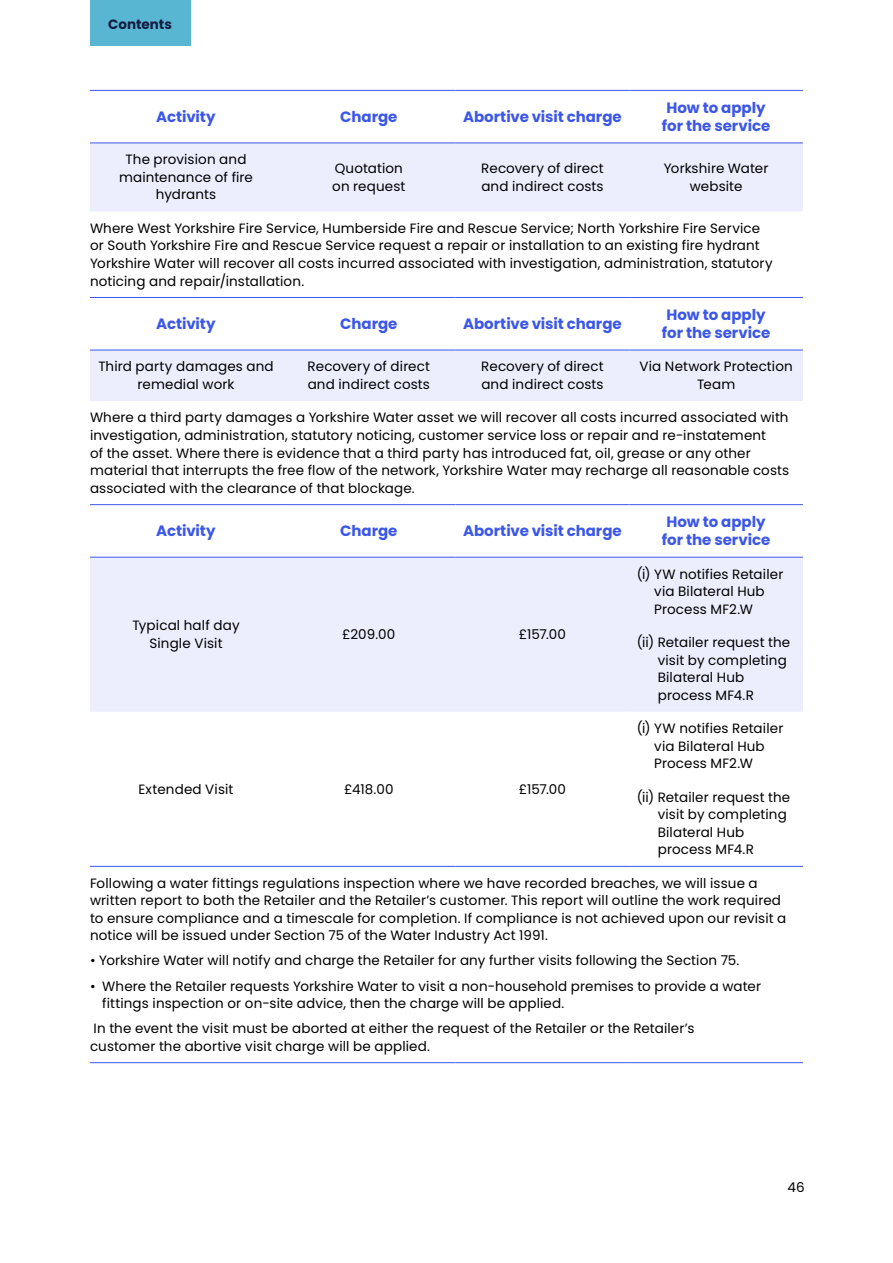
<style>
.page{position:relative;width:893px;height:1263px;background:#fff}
.page>*{position:absolute;margin:0;border:0;box-sizing:border-box;transform-origin:0 0}
.TABLE_-_Headings_-_Centred{font:700 15px/18px "Poppins";letter-spacing:-.005em;color:#3c57e8;text-align:center}
.P_-_Bodycopy9_2024{font:13.5px/17.5px "Poppins";letter-spacing:.01em;color:#000}
.Body_copy_9pt_2020_centered{font:13.5px/17.5px "Poppins";letter-spacing:.01em;color:#000;text-align:center}
.t1{font:700 13.5px "Poppins";color:#121c42}
</style>
<div class="page">
<svg style="left:90px;top:144px;width:713px;height:568px"></svg>
<hr style="left:281px;top:298px;width:2px;height:52px;background:#fff">
<hr style="left:455px;top:298px;width:1px;height:52px;background:#fff">
<hr style="left:628px;top:298px;width:2px;height:52px;background:#fff">
<hr style="left:281px;top:505px;width:2px;height:52px;background:#fff">
<hr style="left:455px;top:505px;width:1px;height:52px;background:#fff">
<hr style="left:628px;top:505px;width:2px;height:52px;background:#fff">
<hr style="left:90px;top:1062px;width:192px;height:1px;background:#3c57e8">
<hr style="left:282px;top:1062px;width:174px;height:1px;background:#3c57e8">
<hr style="left:456px;top:1062px;width:173px;height:1px;background:#3c57e8">
<hr style="left:629px;top:1062px;width:174px;height:1px;background:#3c57e8">
<hr style="left:90px;top:90px;width:192px;height:1px;background:#3c57e8">
<hr style="left:282px;top:90px;width:174px;height:1px;background:#3c57e8">
<hr style="left:456px;top:90px;width:173px;height:1px;background:#3c57e8">
<hr style="left:629px;top:90px;width:174px;height:1px;background:#3c57e8">
<hr style="left:90px;top:297px;width:192px;height:1px;background:#3c57e8">
<hr style="left:282px;top:297px;width:174px;height:1px;background:#3c57e8">
<hr style="left:456px;top:297px;width:173px;height:1px;background:#3c57e8">
<hr style="left:629px;top:297px;width:174px;height:1px;background:#3c57e8">
<hr style="left:90px;top:504px;width:192px;height:1px;background:#3c57e8">
<hr style="left:282px;top:504px;width:174px;height:1px;background:#3c57e8">
<hr style="left:456px;top:504px;width:173px;height:1px;background:#3c57e8">
<hr style="left:629px;top:504px;width:174px;height:1px;background:#3c57e8">
<hr style="left:90px;top:143px;width:192px;height:1px;background:#3c57e8">
<hr style="left:90px;top:350px;width:192px;height:1px;background:#3c57e8">
<hr style="left:90px;top:557px;width:192px;height:1px;background:#3c57e8">
<hr style="left:282px;top:143px;width:174px;height:1px;background:#3c57e8">
<hr style="left:456px;top:143px;width:173px;height:1px;background:#3c57e8">
<hr style="left:629px;top:143px;width:174px;height:1px;background:#3c57e8">
<hr style="left:282px;top:350px;width:174px;height:1px;background:#3c57e8">
<hr style="left:456px;top:350px;width:173px;height:1px;background:#3c57e8">
<hr style="left:629px;top:350px;width:174px;height:1px;background:#3c57e8">
<hr style="left:282px;top:557px;width:174px;height:1px;background:#3c57e8">
<hr style="left:456px;top:557px;width:173px;height:1px;background:#3c57e8">
<hr style="left:629px;top:557px;width:174px;height:1px;background:#3c57e8">
<hr style="left:90px;top:866px;width:192px;height:1px;background:#3c57e8">
<hr style="left:282px;top:866px;width:174px;height:1px;background:#3c57e8">
<hr style="left:456px;top:866px;width:173px;height:1px;background:#3c57e8">
<hr style="left:629px;top:866px;width:174px;height:1px;background:#3c57e8">
<div style="left:90px;top:0;width:100px;height:45px;background:#58b6d2"></div>
<p class="t1" style="left:108px;top:16px;width:65px">Contents</p>
<p class="TABLE_-_Headings_-_Centred" style="left:156px;top:108px;width:61px">Activity</p>
<p class="TABLE_-_Headings_-_Centred" style="left:340px;top:108px;width:59px">Charge</p>
<p class="TABLE_-_Headings_-_Centred" style="left:463px;top:108px;width:160px">Abortive visit charge</p>
<p class="TABLE_-_Headings_-_Centred" style="left:662px;top:99px;width:110px">How to apply for the service</p>
<p class="Body_copy_9pt_2020_centered" style="left:119px;top:151px;width:135px">The provision and maintenance of fire hydrants</p>
<p class="Body_copy_9pt_2020_centered" style="left:332px;top:160px;width:75px;text-align:left">Quotation on request</p>
<p class="Body_copy_9pt_2020_centered" style="left:481px;top:160px;width:124px;text-align:left">Recovery of direct and indirect costs</p>
<p class="Body_copy_9pt_2020_centered" style="left:664px;top:160px;width:106px">Yorkshire Water website</p>
<p class="P_-_Bodycopy9_2024" style="left:90px;top:219px;width:684px">Where West Yorkshire Fire Service, Humberside Fire and Rescue Service; North Yorkshire Fire Service or South Yorkshire Fire and Rescue Service request a repair or installation to an existing fire hydrant Yorkshire Water will recover all costs incurred associated with investigation, administration, statutory noticing and repair/installation.</p>
<p class="TABLE_-_Headings_-_Centred" style="left:156px;top:315px;width:61px">Activity</p>
<p class="TABLE_-_Headings_-_Centred" style="left:340px;top:315px;width:59px">Charge</p>
<p class="TABLE_-_Headings_-_Centred" style="left:463px;top:315px;width:160px">Abortive visit charge</p>
<p class="TABLE_-_Headings_-_Centred" style="left:662px;top:306px;width:110px">How to apply for the service</p>
<p class="Body_copy_9pt_2020_centered" style="left:98px;top:358px;width:177px">Third party damages and remedial work</p>
<p class="Body_copy_9pt_2020_centered" style="left:308px;top:358px;width:124px;text-align:left">Recovery of direct and indirect costs</p>
<p class="Body_copy_9pt_2020_centered" style="left:481px;top:358px;width:124px;text-align:left">Recovery of direct and indirect costs</p>
<p class="Body_copy_9pt_2020_centered" style="left:639px;top:358px;width:155px">Via Network Protection<br>Team</p>
<p class="P_-_Bodycopy9_2024" style="left:90px;top:409px;width:701px">Where a third party damages a Yorkshire Water asset we will recover all costs incurred associated with investigation, administration, statutory noticing, customer service loss or repair and re-instatement<br>of the asset. Where there is evidence that a third party has introduced fat, oil, grease or any other material that interrupts the free flow of the network, Yorkshire Water may recharge all reasonable costs associated with the clearance of that blockage.</p>
<p class="TABLE_-_Headings_-_Centred" style="left:156px;top:522px;width:61px">Activity</p>
<p class="TABLE_-_Headings_-_Centred" style="left:340px;top:522px;width:59px">Charge</p>
<p class="TABLE_-_Headings_-_Centred" style="left:463px;top:522px;width:160px">Abortive visit charge</p>
<p class="TABLE_-_Headings_-_Centred" style="left:662px;top:513px;width:110px">How to apply for the service</p>
<p class="Body_copy_9pt_2020_centered" style="left:132px;top:617px;width:109px">Typical half day<br>Single Visit</p>
<p class="Body_copy_9pt_2020_centered" style="left:342px;top:626px;width:55px">£209.00</p>
<p class="Body_copy_9pt_2020_centered" style="left:519px;top:626px;width:49px">£157.00</p>
<p class="P_-_Bodycopy9_2024" style="left:654px;top:565px;width:131px;text-indent:-17px">(i) YW notifies Retailer via Bilateral Hub<br>Process MF2.W</p>
<p class="P_-_Bodycopy9_2024" style="left:658px;top:634px;width:134px;text-indent:-21px">(ii) Retailer request the visit by completing<br>Bilateral Hub process MF4.R</p>
<p class="P_-_Bodycopy9_2024" style="left:654px;top:720px;width:131px;text-indent:-17px">(i) YW notifies Retailer via Bilateral Hub<br>Process MF2.W</p>
<p class="P_-_Bodycopy9_2024" style="left:658px;top:788px;width:134px;text-indent:-21px">(ii) Retailer request the visit by completing<br>Bilateral Hub process MF4.R</p>
<p class="P_-_Bodycopy9_2024" style="left:90px;top:874px;width:698px">Following a water fittings regulations inspection where we have recorded breaches, we will issue a written report to both the Retailer and the Retailer’s customer. This report will outline the work required to ensure compliance and a timescale for completion. If compliance is not achieved upon our revisit a notice will be issued under Section 75 of the Water Industry Act 1991.</p>
<p class="P_-_Bodycopy9_2024" style="left:90px;top:952px;width:651px">• Yorkshire Water will notify and charge the Retailer for any further visits following the Section 75.</p>
<p class="P_-_Bodycopy9_2024" style="left:102px;top:977px;width:660px;text-indent:-12px">• Where the Retailer requests Yorkshire Water to visit a non-household premises to provide a water fittings inspection or on-site advice, then the charge will be applied.</p>
<p class="P_-_Bodycopy9_2024" style="left:90px;top:1020px;width:606px">In the event the visit must be aborted at either the request of the Retailer or the Retailer’s customer the abortive visit charge will be applied.</p>
<p class="Body_copy_9pt_2020_centered" style="left:138px;top:780px;width:97px">Extended Visit</p>
<p class="Body_copy_9pt_2020_centered" style="left:344px;top:780px;width:51px">£418.00</p>
<p class="Body_copy_9pt_2020_centered" style="left:519px;top:780px;width:49px">£157.00</p>
<p class="P_-_Bodycopy9_2024" style="left:787px;top:1178px;width:19px">46</p>
</div>
